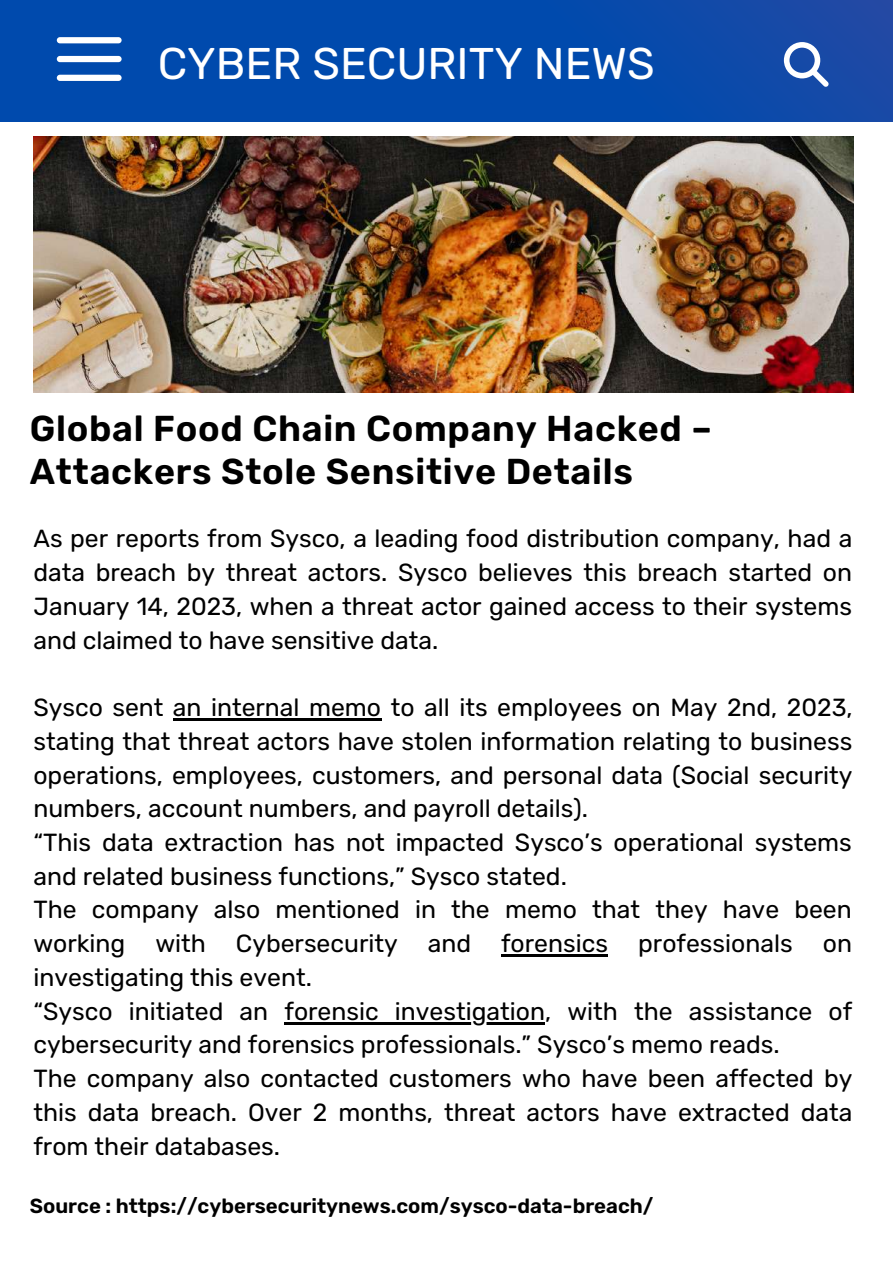
<style>
.page{position:relative;width:893px;height:1264px;background:#fff}
.page>*{position:absolute;margin:0;border:0;box-sizing:border-box;transform-origin:0 0}
.t1{font:44.4px "Rubik";color:#fff}
.t2{font:600 36px/42.8px "Rubik";letter-spacing:.02em;color:#000}
.t3{font:24.75px/33.8px "Rubik";color:#000;text-align:justify}
.t4{font:600 20.4px "Rubik";color:#000}
</style>
<div class="page">
<img style="left:33px;top:136px;width:820px;height:257px">
<div style="left:0;top:0;width:892px;height:121px;background:linear-gradient(to right,#004baf,#114aa8)"></div>
<div style="left:57px;top:37px;width:65px;height:6px;background:#fff;border-radius:3px"></div>
<div style="left:57px;top:56px;width:65px;height:6px;background:#fff;border-radius:3px"></div>
<div style="left:57px;top:75px;width:65px;height:6px;background:#fff;border-radius:3px"></div>
<svg style="left:783px;top:42px;width:45px;height:45px"></svg>
<hr style="left:173px;top:718px;width:208px;height:2px;background:#000">
<hr style="left:501px;top:954px;width:107px;height:2px;background:#000">
<hr style="left:284px;top:1021px;width:261px;height:3px;background:#000">
<h1 class="t1" style="left:158px;top:37px;width:498px">CYBER SECURITY NEWS</h1>
<h2 class="t2" style="left:30px;top:407px;width:683px">Global Food Chain Company Hacked –<br>Attackers Stole Sensitive Details</h2>
<p class="t3" style="left:33px;top:522px;width:820px">As per reports from Sysco, a leading food distribution company, had a data breach by threat actors. Sysco believes this breach started on January 14, 2023, when a threat actor gained access to their systems and claimed to have sensitive data.</p>
<p class="t3" style="left:33px;top:690px;width:820px;text-align:left">Sysco sent an internal memo to all its employees on May 2nd, 2023, stating that threat actors have stolen information relating to business operations, employees, customers, and personal data (Social security numbers, account numbers, and payroll details).<br>“This data extraction has not impacted Sysco’s operational systems and related business functions,” Sysco stated.<br>The company also mentioned in the memo that they have been working with Cybersecurity and forensics professionals on investigating this event.<br>“Sysco initiated an forensic investigation, with the assistance of cybersecurity and forensics professionals.” Sysco’s memo reads.<br>The company also contacted customers who have been affected by this data breach. Over 2 months, threat actors have extracted data from their databases.</p>
<p class="t4" style="left:30px;top:1194px;width:625px">Source : https://cybersecuritynews.com/sysco-data-breach/</p>
</div>
